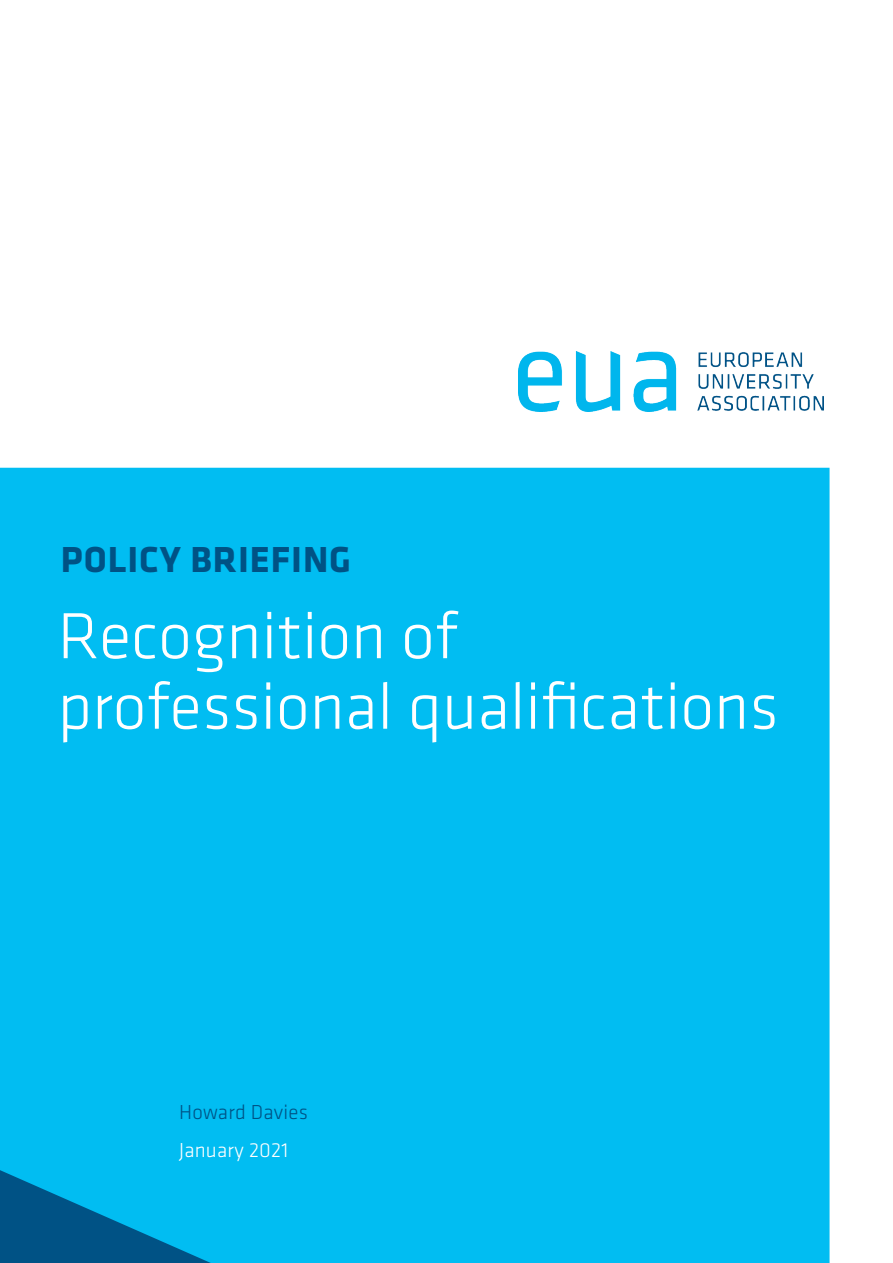
<style>
.page{position:relative;width:893px;height:1263px;background:#fff}
.page>*{position:absolute;margin:0;border:0;box-sizing:border-box;transform-origin:0 0}
.t1{font:300 67.5px/70.5px "Klavika Basic";color:#fff}
.t2{font:700 37.5px "Klavika Basic";letter-spacing:.025em;color:#005285}
.t3{font:300 21px "Klavika Basic";letter-spacing:.01em;color:#005285}
.t4{font:300 21px "Klavika Basic";letter-spacing:.01em;color:#fff}
</style>
<div class="page">
<div style="left:0;top:468px;width:829px;height:795px;background:#01bdf2"></div>
<svg style="left:0;top:1164px;width:240px;height:99px;background:#0090c4"></svg>
<img style="left:518px;top:351px;width:306px;height:60px">
<p class="t2" style="left:61px;top:533px;width:292px">POLICY BRIEFING</p>
<p class="t1" style="left:58px;top:600px;width:722px">Recognition of professional qualifications</p>
<p class="t3" style="left:179px;top:1099px;width:130px">Howard Davies</p>
<p class="t4" style="left:179px;top:1137px;width:111px">January 2021</p>
</div>
